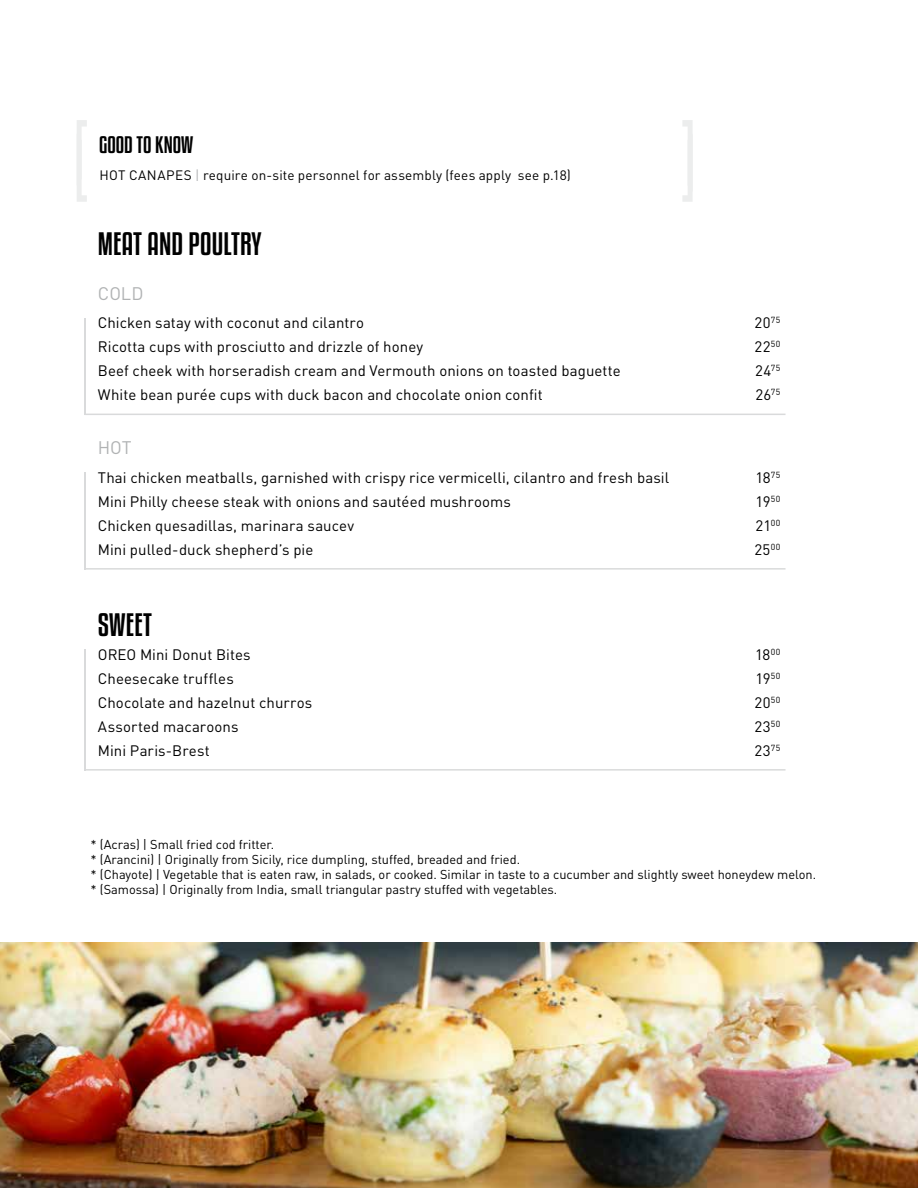
<style>
.page{position:relative;width:918px;height:1188px;background:#fff}
.page>*{position:absolute;margin:0;border:0;box-sizing:border-box;transform-origin:0 0}
.t1{font:28.5px "Kenyan Coffee Rg";letter-spacing:.01em;color:#000}
.t2{font:21px "Kenyan Coffee Rg";color:#000}
.t3{font:18px "DINOT";letter-spacing:-.005em;color:#b1b3b4}
.t4{font:15px "DINOT";letter-spacing:.005em;color:#000}
.t5{font:13.5px "DINOT";letter-spacing:.01em;color:#000}
.t6{font:12.75px/15px "DINOT";color:#000}
.s1{color:#b1b3b4}
</style>
<div class="page">
<hr style="left:84px;top:414px;width:702px;height:1px;background:#d9dadb">
<hr style="left:84px;top:568px;width:702px;height:2px;background:#d9dadb">
<hr style="left:84px;top:769px;width:702px;height:2px;background:#d9dadb">
<hr style="left:84px;top:318px;width:2px;height:97px;background:#d9dadb">
<hr style="left:84px;top:472px;width:2px;height:98px;background:#d9dadb">
<hr style="left:84px;top:649px;width:2px;height:121px;background:#d9dadb">
<svg style="left:77px;top:120px;width:10px;height:82px"></svg>
<svg style="left:682px;top:120px;width:11px;height:82px"></svg>
<img style="left:0;top:942px;width:918px;height:246px">
<h2 class="t2" style="left:99px;top:131px;width:95px">GOOD TO KNOW</h2>
<p class="t5" style="left:99px;top:165px;width:473px">HOT CANAPES <span class="s1">|</span> require on-site personnel for assembly (fees apply see p.18)</p>
<h1 class="t1" style="left:98px;top:224px;width:165px">MEAT AND POULTRY</h1>
<p class="t3" style="left:98px;top:279px;width:47px">COLD</p>
<p class="t4" style="left:98px;top:311px;width:268px">Chicken satay with coconut and cilantro</p>
<p class="t4" style="left:755px;top:311px;width:27px">20<sup>75</sup></p>
<p class="t4" style="left:98px;top:335px;width:327px">Ricotta cups with prosciutto and drizzle of honey</p>
<p class="t4" style="left:755px;top:335px;width:27px">22<sup>50</sup></p>
<p class="t4" style="left:98px;top:359px;width:524px">Beef cheek with horseradish cream and Vermouth onions on toasted baguette</p>
<p class="t4" style="left:755px;top:359px;width:27px">24<sup>75</sup></p>
<p class="t4" style="left:98px;top:383px;width:446px">White bean purée cups with duck bacon and chocolate onion confit</p>
<p class="t4" style="left:756px;top:383px;width:26px">26<sup>75</sup></p>
<p class="t3" style="left:98px;top:434px;width:35px">HOT</p>
<p class="t4" style="left:98px;top:466px;width:573px">Thai chicken meatballs, garnished with crispy rice vermicelli, cilantro and fresh basil</p>
<p class="t4" style="left:755px;top:466px;width:26px">18<sup>75</sup></p>
<p class="t4" style="left:98px;top:490px;width:415px">Mini Philly cheese steak with onions and sautéed mushrooms</p>
<p class="t4" style="left:756px;top:490px;width:26px">19<sup>50</sup></p>
<p class="t4" style="left:98px;top:514px;width:258px">Chicken quesadillas, marinara saucev</p>
<p class="t4" style="left:756px;top:514px;width:26px">21<sup>00</sup></p>
<p class="t4" style="left:98px;top:538px;width:217px">Mini pulled-duck shepherd’s pie</p>
<p class="t4" style="left:755px;top:538px;width:27px">25<sup>00</sup></p>
<h1 class="t1" style="left:98px;top:605px;width:56px">SWEET</h1>
<p class="t4" style="left:98px;top:643px;width:154px">OREO Mini Donut Bites</p>
<p class="t4" style="left:755px;top:643px;width:27px">18<sup>00</sup></p>
<p class="t4" style="left:98px;top:667px;width:137px">Cheesecake truffles</p>
<p class="t4" style="left:756px;top:667px;width:26px">19<sup>50</sup></p>
<p class="t4" style="left:98px;top:691px;width:216px">Chocolate and hazelnut churros</p>
<p class="t4" style="left:755px;top:691px;width:27px">20<sup>50</sup></p>
<p class="t4" style="left:98px;top:715px;width:142px">Assorted macaroons</p>
<p class="t4" style="left:754px;top:715px;width:27px">23<sup>50</sup></p>
<p class="t4" style="left:98px;top:739px;width:113px">Mini Paris-Brest</p>
<p class="t4" style="left:755px;top:739px;width:27px">23<sup>75</sup></p>
<p class="t6" style="left:91px;top:837px;width:727px">* (Acras) | Small fried cod fritter.<br>* (Arancini) | Originally from Sicily, rice dumpling, stuffed, breaded and fried.<br>* (Chayote) | Vegetable that is eaten raw, in salads, or cooked. Similar in taste to a cucumber and slightly sweet honeydew melon. * (Samossa) | Originally from India, small triangular pastry stuffed with vegetables.</p>
</div>
